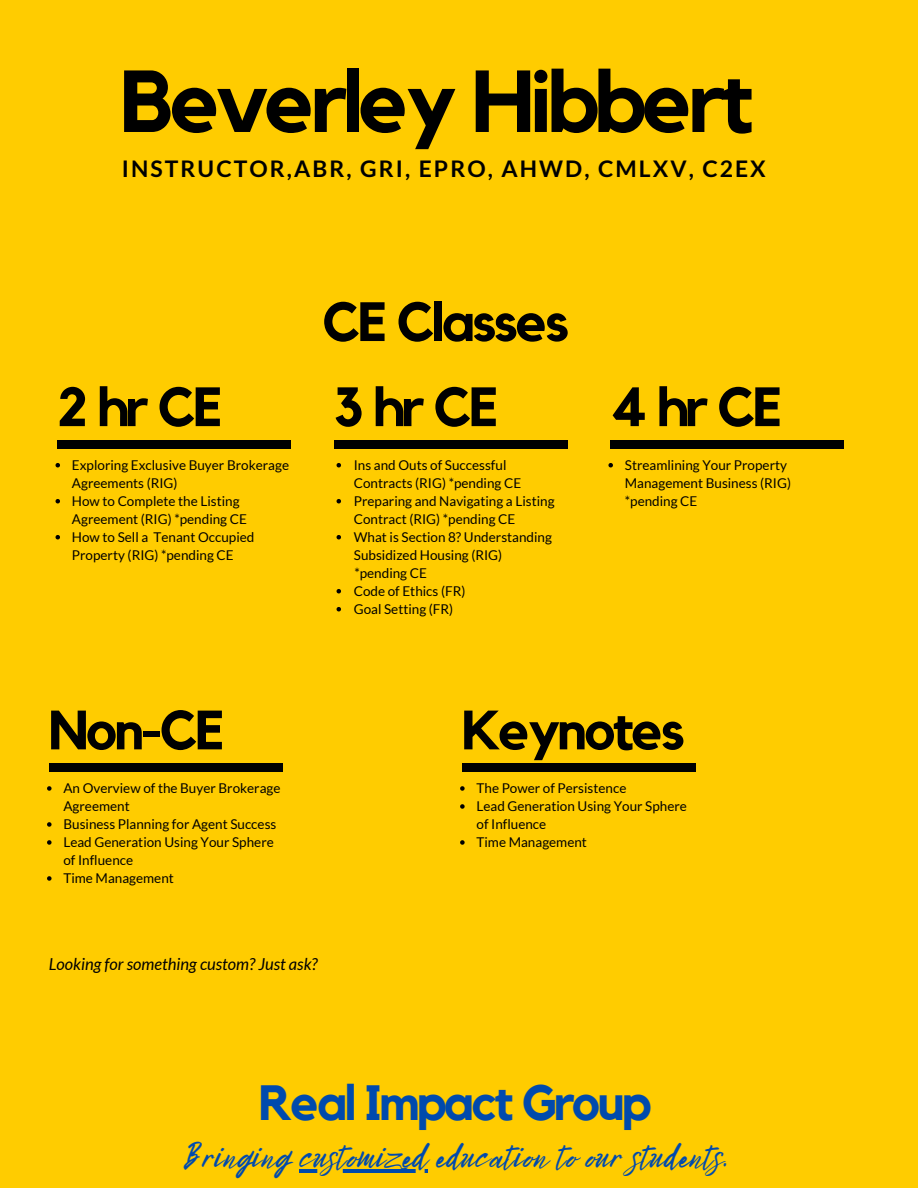
<style>
.page{position:relative;width:918px;height:1188px;background:#fc0}
.page>*{position:absolute;margin:0;border:0;box-sizing:border-box;transform-origin:0 0}
.t1{font:700 86.85px "Kollektif";letter-spacing:-.05em;color:#000}
.t2{font:700 54.75px/85.1px "Kollektif";letter-spacing:-.05em;color:#000}
.t3{font:700 49.35px "Kollektif";letter-spacing:-.05em;color:#004aad}
.t4{font:36px "Bright Sunshine";color:#004aad}
.t5{font:700 22.95px "Lato";letter-spacing:.09em;color:#000}
.t6{font:italic 16.5px "Lato";color:#000}
.t7{font:13.5px/18px "Lato";color:#000}
</style>
<div class="page">
<div style="left:57px;top:440px;width:234px;height:9px;background:#000"></div>
<div style="left:49px;top:764px;width:233px;height:8px;background:#000"></div>
<svg style="left:56px;top:463px;width:4px;height:4px"></svg>
<svg style="left:56px;top:499px;width:4px;height:4px"></svg>
<svg style="left:56px;top:535px;width:4px;height:4px"></svg>
<svg style="left:47px;top:786px;width:5px;height:5px"></svg>
<svg style="left:47px;top:822px;width:5px;height:5px"></svg>
<svg style="left:47px;top:840px;width:5px;height:5px"></svg>
<svg style="left:47px;top:876px;width:5px;height:5px"></svg>
<div style="left:334px;top:440px;width:233px;height:9px;background:#000"></div>
<svg style="left:337px;top:463px;width:4px;height:4px"></svg>
<svg style="left:337px;top:499px;width:4px;height:4px"></svg>
<svg style="left:337px;top:535px;width:4px;height:4px"></svg>
<svg style="left:337px;top:589px;width:4px;height:4px"></svg>
<svg style="left:337px;top:607px;width:4px;height:4px"></svg>
<div style="left:610px;top:440px;width:234px;height:9px;background:#000"></div>
<svg style="left:608px;top:463px;width:5px;height:4px"></svg>
<div style="left:462px;top:764px;width:233px;height:8px;background:#000"></div>
<svg style="left:460px;top:786px;width:5px;height:5px"></svg>
<svg style="left:460px;top:804px;width:5px;height:5px"></svg>
<svg style="left:460px;top:840px;width:5px;height:5px"></svg>
<svg style="left:299px;top:1169px;width:129px;height:4px"></svg>
<h1 class="t1" style="left:120px;top:51px;width:635px">Beverley Hibbert</h1>
<h3 class="t5" style="left:122px;top:155px;width:645px">INSTRUCTOR,ABR, GRI, EPRO, AHWD, CMLXV, C2EX</h3>
<h2 class="t2" style="left:57px;top:364px;width:167px">2 hr CE</h2>
<p class="t7" style="left:72px;top:456px;width:219px">Exploring Exclusive Buyer Brokerage<br>Agreements (RIG)<br>How to Complete the Listing<br>Agreement (RIG) *pending CE<br>How to Sell a Tenant Occupied<br>Property (RIG) *pending CE</p>
<h2 class="t2" style="left:322px;top:279px;width:248px">CE Classes<br>3 hr CE</h2>
<p class="t7" style="left:354px;top:456px;width:202px">Ins and Outs of Successful<br>Contracts (RIG) *pending CE<br>Preparing and Navigating a Listing<br>Contract (RIG) *pending CE<br>What is Section 8? Understanding<br>Subsidized Housing (RIG)</p>
<p class="t7" style="left:354px;top:582px;width:113px">Code of Ethics (FR)<br>Goal Setting (FR)</p>
<p class="t7" style="left:354px;top:564px;width:74px">*pending CE</p>
<h2 class="t2" style="left:610px;top:364px;width:174px">4 hr CE</h2>
<p class="t7" style="left:625px;top:456px;width:168px">Streamlining Your Property<br>Management Business (RIG) *pending CE</p>
<h2 class="t2" style="left:49px;top:687px;width:177px">Non-CE</h2>
<p class="t7" style="left:63px;top:779px;width:219px">An Overview of the Buyer Brokerage<br>Agreement<br>Business Planning for Agent Success<br>Lead Generation Using Your Sphere of Influence<br>Time Management</p>
<h2 class="t2" style="left:462px;top:687px;width:225px">Keynotes</h2>
<p class="t7" style="left:477px;top:779px;width:212px">The Power of Persistence<br>Lead Generation Using Your Sphere of Influence<br>Time Management</p>
<p class="t6" style="left:49px;top:955px;width:270px">Looking for something custom? Just ask?</p>
<h3 class="t3" style="left:259px;top:1074px;width:394px">Real Impact Group</h3>
<h3 class="t4" style="left:184px;top:1128px;width:545px">Bringing customized education to our students.</h3>
</div>
